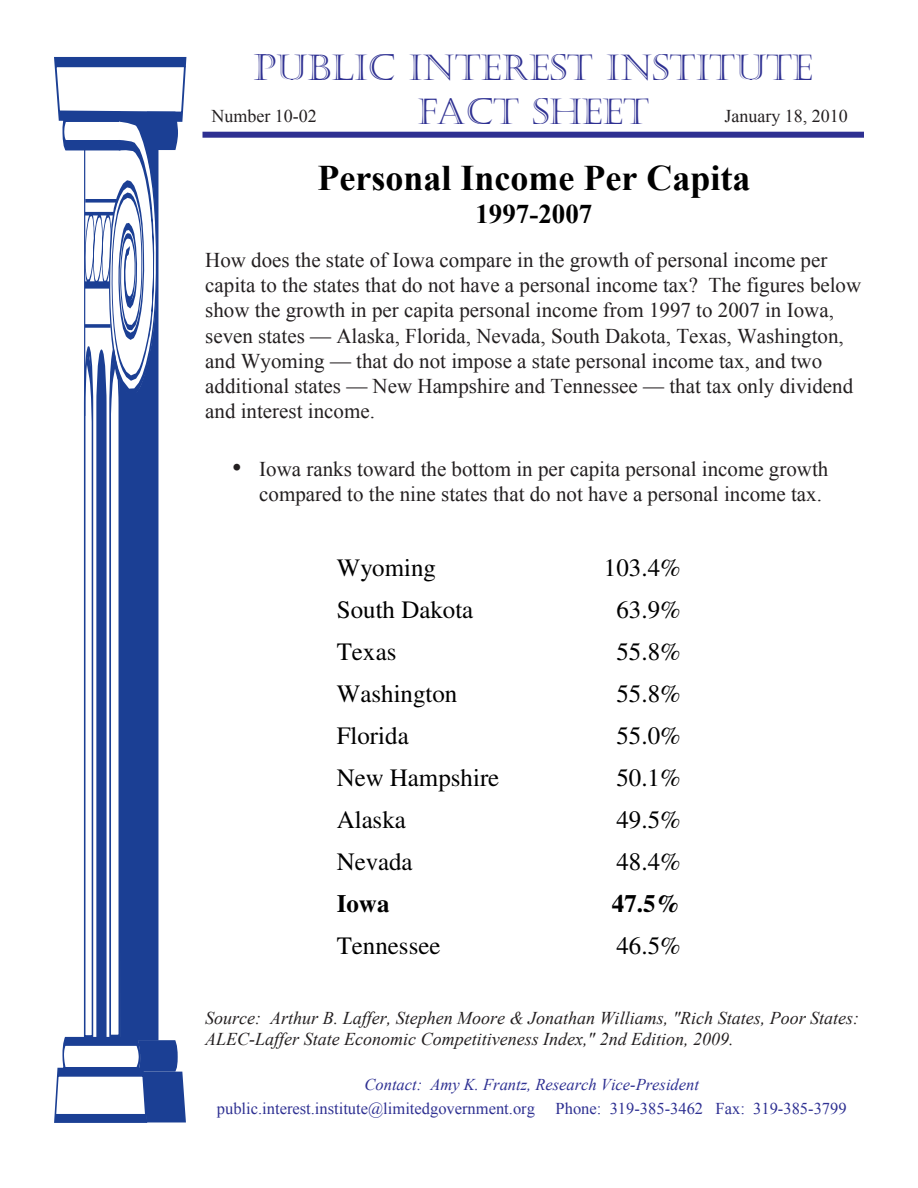
<style>
.page{position:relative;width:918px;height:1188px;background:#fff}
.page>*{position:absolute;margin:0;border:0;box-sizing:border-box;transform-origin:0 0}
.t1{font:36px "Castellar";color:#2e3092}
.t2{font:700 36px "Times New Roman";color:#000}
.t3{font:700 27px "Times New Roman";color:#000}
.t4{font:25.05px "Times";color:#000}
.t5{font:700 25.05px "Times";color:#000}
.t6{font:21px/25.2px "Times New Roman";color:#231f20}
.t7{font:italic 18px/21.6px "Times New Roman";color:#231f20}
.t8{font:18px "Times New Roman";color:#231f20}
.t9{font:16.5px "Times New Roman";color:#2e3092}
.t10{font:italic 16.5px "Times New Roman";color:#2e3092}
.s1{font-size:27px}
</style>
<div class="page">
<div style="left:202px;top:132px;width:662px;height:6px;background:#2e3092"></div>
<svg style="left:54px;top:57px;width:132px;height:1066px"></svg>
<p class="t1" style="left:254px;top:47px;width:561px">PUBLIC INTEREST INSTITUTE</p>
<p class="t1" style="left:417px;top:91px;width:233px">FACT SHEET</p>
<p class="t8" style="left:212px;top:104px;width:107px">Number 10-02</p>
<p class="t8" style="left:724px;top:104px;width:125px">January 18, 2010</p>
<p class="t2" style="left:317px;top:153px;width:434px">Personal Income Per Capita</p>
<p class="t3" style="left:475px;top:195px;width:118px">1997-2007</p>
<p class="t6" style="left:205px;top:247px;width:658px">How does the state of Iowa compare in the growth of personal income per capita to the states that do not have a personal income tax? The figures below show the growth in per capita personal income from 1997 to 2007 in Iowa, seven states — Alaska, Florida, Nevada, South Dakota, Texas, Washington, and Wyoming — that do not impose a state personal income tax, and two additional states — New Hampshire and Tennessee — that tax only dividend and interest income.</p>
<p class="t6" style="left:259px;top:456px;width:571px;text-indent:-27px"><span class="s1">•</span> Iowa ranks toward the bottom in per capita personal income growth compared to the nine states that do not have a personal income tax.</p>
<p class="t4" style="left:337px;top:559px;width:101px">Wyoming</p>
<p class="t4" style="left:604px;top:559px;width:78px">103.4%</p>
<p class="t4" style="left:337px;top:601px;width:138px">South Dakota</p>
<p class="t4" style="left:616px;top:601px;width:66px">63.9%</p>
<p class="t4" style="left:337px;top:643px;width:61px">Texas</p>
<p class="t4" style="left:616px;top:643px;width:66px">55.8%</p>
<p class="t4" style="left:337px;top:685px;width:122px">Washington</p>
<p class="t4" style="left:616px;top:685px;width:66px">55.8%</p>
<p class="t4" style="left:337px;top:726px;width:74px">Florida</p>
<p class="t4" style="left:616px;top:726px;width:66px">55.0%</p>
<p class="t4" style="left:337px;top:768px;width:164px">New Hampshire</p>
<p class="t4" style="left:616px;top:768px;width:66px">50.1%</p>
<p class="t4" style="left:337px;top:810px;width:71px">Alaska</p>
<p class="t4" style="left:616px;top:810px;width:66px">49.5%</p>
<p class="t4" style="left:337px;top:852px;width:78px">Nevada</p>
<p class="t4" style="left:616px;top:852px;width:66px">48.4%</p>
<p class="t5" style="left:337px;top:888px;width:54px">Iowa</p>
<p class="t5" style="left:612px;top:888px;width:70px">47.5%</p>
<p class="t4" style="left:337px;top:936px;width:105px">Tennessee</p>
<p class="t4" style="left:616px;top:936px;width:66px">46.5%</p>
<p class="t7" style="left:205px;top:1006px;width:656px">Source: Arthur B. Laffer, Stephen Moore &amp; Jonathan Williams, "Rich States, Poor States:<br>ALEC-Laffer State Economic Competitiveness Index," 2nd Edition, 2009.</p>
<p class="t10" style="left:364px;top:1073px;width:336px">Contact: Amy K. Frantz, Research Vice-President</p>
<p class="t9" style="left:217px;top:1098px;width:320px">public.interest.institute@limitedgovernment.org</p>
<p class="t9" style="left:556px;top:1098px;width:293px">Phone: 319-385-3462 Fax: 319-385-3799</p>
</div>
